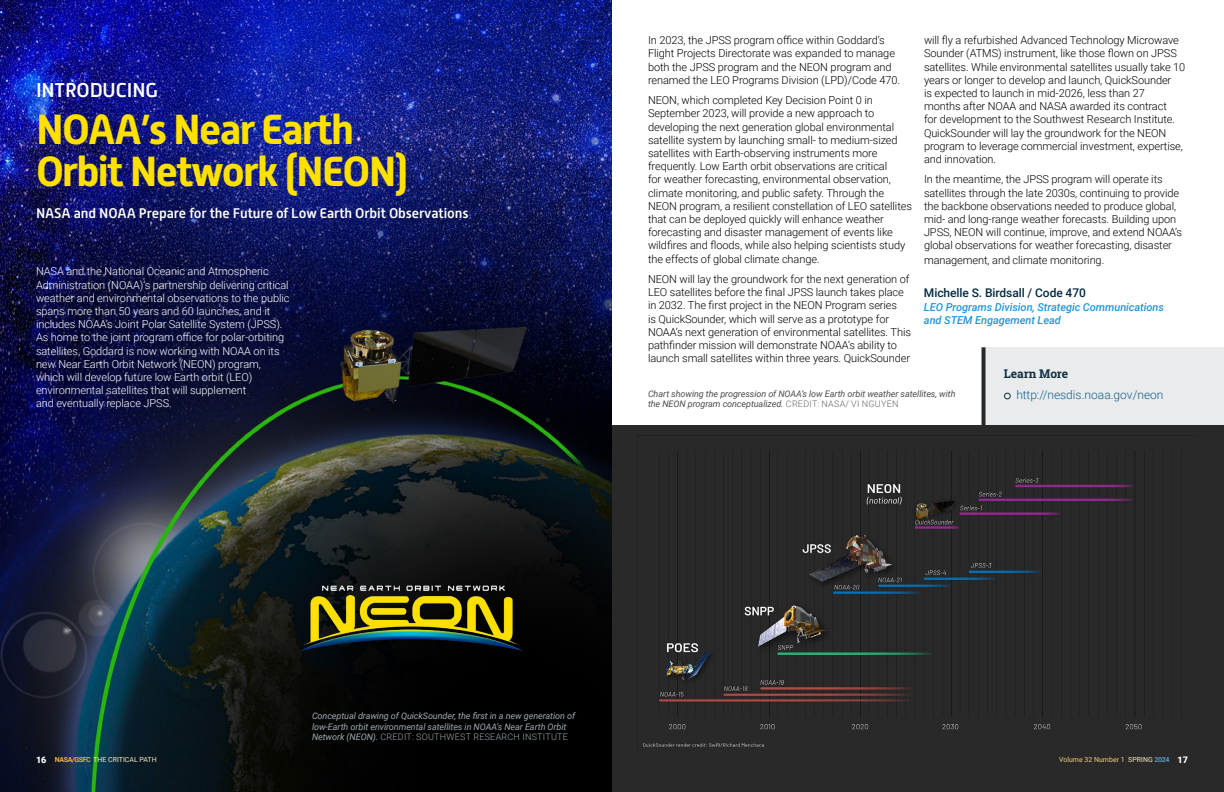
<style>
.page{position:relative;width:1224px;height:792px;background:#fff}
.page>*{position:absolute;margin:0;border:0;box-sizing:border-box;transform-origin:0 0}
.body{font:700 42px/42px "Alwyn New";letter-spacing:-.04em;color:#ffe100}
.body-2{font:500 20px "Alwyn New";letter-spacing:-.005em;color:#fff}
.body-3{font:500 14px "Alwyn New";letter-spacing:-.005em;color:#fff}
.body-4{font:300 12px "Roboto";color:#17618d}
.writer_name{font:500 12px "Roboto";letter-spacing:-.005em;color:#042a40}
.body-5{font:700 12px "Roboto Slab";letter-spacing:-.005em;color:#112f41}
.body-6{font:300 11px/13.2px "Roboto";letter-spacing:-.005em;color:#000}
.body-7{font:300 11px/13.2px "Roboto";letter-spacing:-.005em;color:#fff}
.writer_title{font:italic 500 11px/13.2px "Roboto";letter-spacing:-.005em;color:#2395da}
.t1{font:italic 9px/10.8px "Roboto";letter-spacing:-.005em;color:#a0aab2}
.t2{font:italic 9px/10.8px "Roboto";letter-spacing:-.005em;color:#4c4c4c}
.t3{font:900 9px "Roboto";color:#fff}
.t4{font:7px "Roboto";color:#f4cc7e}
.t5{font:7px "Roboto";color:#f4e7be}
.s1{font-weight:300;font-style:normal;color:#666}
.s2{font-weight:300;font-style:normal}
.s3{font-weight:700;color:#f2b134}
.s4{color:#f4e7be}
.s5{font-weight:700;color:#599ac0}
</style>
<div class="page">
<div style="left:984px;top:347px;width:240px;height:79px;background:#e9ebed"></div>
<div style="left:1004px;top:393px;width:7px;height:6px;border:1px solid #112f41;border-radius:50%"></div>
<img style="left:0;top:0;width:612px;height:792px">
<img style="left:276px;top:550px;width:270px;height:135px">
<div style="left:612px;top:426px;width:612px;height:366px;background:#292929"></div>
<img style="left:637px;top:435px;width:505px;height:312px">
<svg style="left:982px;top:347px;width:4px;height:79px"></svg>
<p class="body-2" style="left:36px;top:79px;width:124px">INTRODUCING</p>
<p class="body" style="left:36px;top:109px;width:374px">NOAA’s Near Earth<br>Orbit Network (NEON)</p>
<p class="body-3" style="left:36px;top:205px;width:434px">NASA and NOAA Prepare for the Future of Low Earth Orbit Observations</p>
<p class="body-7" style="left:36px;top:264px;width:255px">NASA and the National Oceanic and Atmospheric Administration (NOAA)’s partnership delivering critical weather and environmental observations to the public spans more than 50 years and 60 launches, and it includes NOAA’s Joint Polar Satellite System (JPSS).<br>As home to the joint program office for polar-orbiting satellites, Goddard is now working with NOAA on its new Near Earth Orbit Network (NEON) program, which will develop future low Earth orbit (LEO) environmental satellites that will supplement<br>and eventually replace JPSS.</p>
<p class="body-6" style="left:648px;top:33px;width:254px">In 2023, the JPSS program office within Goddard’s Flight Projects Directorate was expanded to manage both the JPSS program and the NEON program and renamed the LEO Programs Division (LPD)/Code 470.</p>
<p class="body-6" style="left:648px;top:93px;width:265px">NEON, which completed Key Decision Point 0 in September 2023, will provide a new approach to developing the next generation global environmental satellite system by launching small- to medium-sized satellites with Earth-observing instruments more frequently. Low Earth orbit observations are critical<br>for weather forecasting, environmental observation, climate monitoring, and public safety. Through the NEON program, a resilient constellation of LEO satellites that can be deployed quickly will enhance weather forecasting and disaster management of events like wildfires and floods, while also helping scientists study the effects of global climate change.</p>
<p class="body-6" style="left:648px;top:272px;width:265px">NEON will lay the groundwork for the next generation of LEO satellites before the final JPSS launch takes place in 2032. The first project in the NEON Program series<br>is QuickSounder, which will serve as a prototype for NOAA’s next generation of environmental satellites. This pathfinder mission will demonstrate NOAA’s ability to launch small satellites within three years. QuickSounder</p>
<p class="body-6" style="left:924px;top:33px;width:263px">will fly a refurbished Advanced Technology Microwave Sounder (ATMS) instrument, like those flown on JPSS satellites. While environmental satellites usually take 10 years or longer to develop and launch, QuickSounder<br>is expected to launch in mid-2026, less than 27<br>months after NOAA and NASA awarded its contract<br>for development to the Southwest Research Institute.<br>QuickSounder will lay the groundwork for the NEON program to leverage commercial investment, expertise, and innovation.</p>
<p class="body-6" style="left:924px;top:173px;width:260px">In the meantime, the JPSS program will operate its satellites through the late 2030s, continuing to provide the backbone observations needed to produce global, mid- and long-range weather forecasts. Building upon JPSS, NEON will continue, improve, and extend NOAA’s global observations for weather forecasting, disaster</p>
<p class="body-6" style="left:924px;top:253px;width:182px">management, and climate monitoring.</p>
<p class="writer_name" style="left:924px;top:285px;width:163px">Michelle S. Birdsall / Code 470</p>
<p class="writer_title" style="left:924px;top:300px;width:242px">LEO Programs Division, Strategic Communications and STEM Engagement Lead</p>
<p class="t2" style="left:648px;top:388px;width:309px">Chart showing the progression of NOAA’s low Earth orbit weather satellites, with the NEON program conceptualized. <span class="s1">CREDIT: NASA/ VI NGUYEN</span></p>
<p class="body-5" style="left:1004px;top:365px;width:66px">Learn More</p>
<p class="body-4" style="left:1016px;top:387px;width:149px">http://nesdis.noaa.gov/neon</p>
<p class="t1" style="left:312px;top:710px;width:265px">Conceptual drawing of QuickSounder, the first in a new generation of low-Earth orbit environmental satellites in NOAA’s Near Earth Orbit<br>Network (NEON). <span class="s2">CREDIT: SOUTHWEST RESEARCH INSTITUTE</span></p>
<p class="t3" style="left:36px;top:753px;width:12px">16</p>
<p class="t5" style="left:55px;top:755px;width:103px"><span class="s3">NASA/GSFC</span> THE CRITICAL PATH</p>
<p class="t4" style="left:1059px;top:755px;width:112px">Volume 32 Number 1 <span class="s4">SPRING</span> <span class="s5">2024</span></p>
<p class="t3" style="left:1178px;top:753px;width:12px">17</p>
</div>
